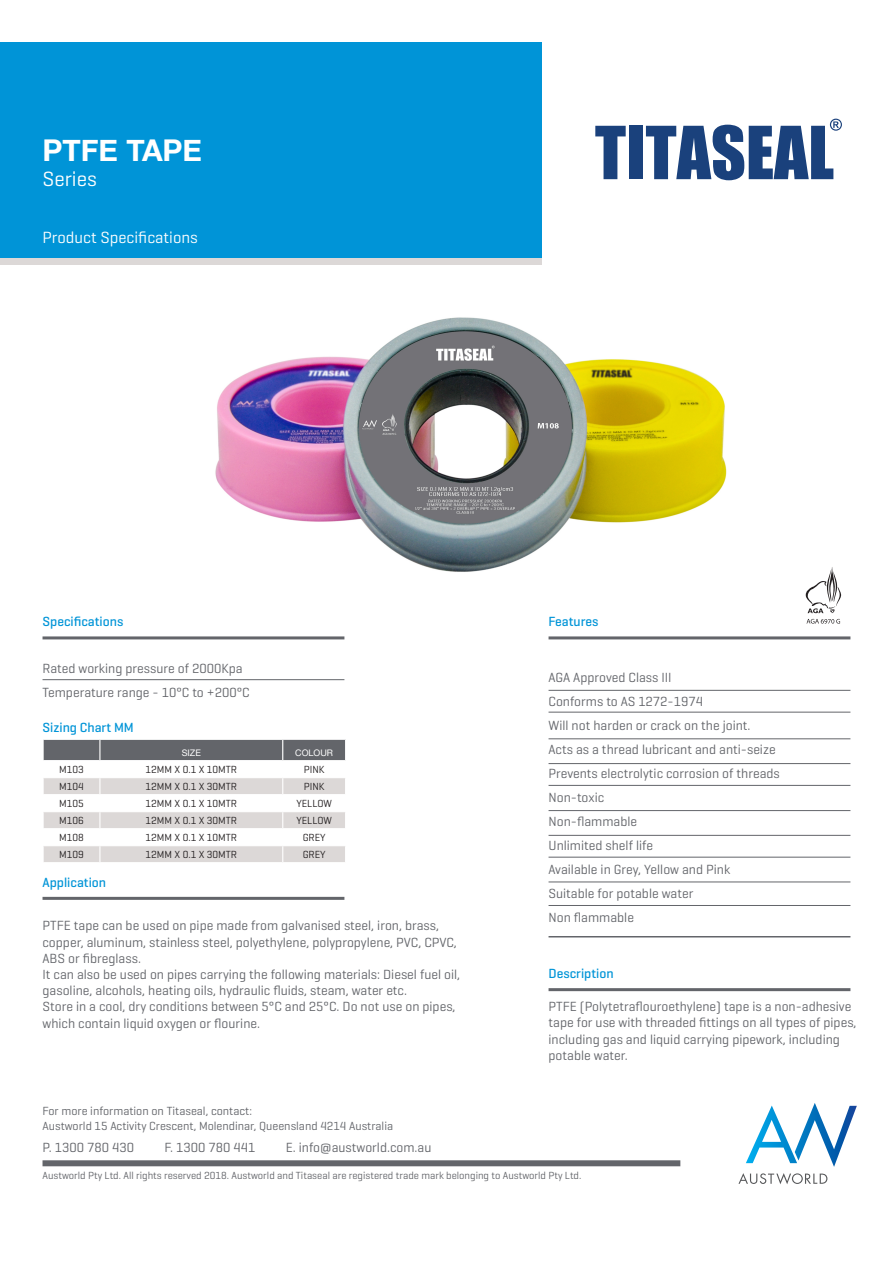
<style>
.page{position:relative;width:893px;height:1263px;background:#fff}
.page>*{position:absolute;margin:0;border:0;box-sizing:border-box;transform-origin:0 0}
.t1{font:700 30px "Helvetica Neue";color:#fff}
.t2{font:21px "Geogrotesque";color:#fff}
.t3{font:16.5px "Geogrotesque";color:#fff}
.t4{font:13.5px/16.2px "Geogrotesque";color:#63656a}
.t5{font:500 13.5px "Geogrotesque";color:#0094d7}
.t6{font:12px/14.4px "Geogrotesque";color:#63656a}
.t7{font:10.5px "Geogrotesque";color:#231f20}
.t8{font:10.5px "Geogrotesque";color:#63656a}
.t9{font:9px "Helvetica Neue";color:#fff}
</style>
<div class="page">
<div style="left:0;top:43px;width:541px;height:215px;background:#0094d7"></div>
<div style="left:43px;top:1160px;width:637px;height:6px;background:#63656a"></div>
<svg style="left:738px;top:1173px;width:89px;height:11px"></svg>
<svg style="left:746px;top:1103px;width:111px;height:64px"></svg>
<svg style="left:595px;top:126px;width:31px;height:53px"></svg>
<div style="left:629px;top:126px;width:14px;height:53px;background:#1a417c"></div>
<svg style="left:646px;top:119px;width:196px;height:61px"></svg>
<div style="left:0;top:258px;width:541px;height:7px;background:#dcd8d7"></div>
<svg style="left:43px;top:739px;width:303px;height:123px"></svg>
<hr style="left:43px;top:760px;width:57px;height:1px;background:#fff">
<hr style="left:100px;top:760px;width:183px;height:1px;background:#fff">
<hr style="left:549px;top:738px;width:301px;height:1px;background:#63656a">
<hr style="left:549px;top:810px;width:301px;height:1px;background:#63656a">
<hr style="left:43px;top:679px;width:301px;height:1px;background:#63656a">
<hr style="left:549px;top:636px;width:301px;height:3px;background:#63656a">
<hr style="left:43px;top:636px;width:301px;height:3px;background:#63656a">
<hr style="left:43px;top:897px;width:301px;height:3px;background:#63656a">
<hr style="left:549px;top:988px;width:301px;height:3px;background:#63656a">
<hr style="left:549px;top:690px;width:301px;height:1px;background:#63656a">
<hr style="left:549px;top:763px;width:301px;height:1px;background:#63656a">
<hr style="left:549px;top:835px;width:301px;height:1px;background:#63656a">
<hr style="left:549px;top:712px;width:301px;height:1px;background:#63656a">
<hr style="left:549px;top:785px;width:301px;height:1px;background:#63656a">
<hr style="left:549px;top:857px;width:301px;height:1px;background:#63656a">
<hr style="left:549px;top:882px;width:301px;height:1px;background:#63656a">
<hr style="left:549px;top:905px;width:301px;height:1px;background:#63656a">
<hr style="left:549px;top:936px;width:301px;height:1px;background:#63656a">
<img style="left:215px;top:317px;width:512px;height:255px">
<svg style="left:805px;top:567px;width:36px;height:57px"></svg>
<p class="t1" style="left:43px;top:127px;width:161px">PTFE TAPE</p>
<p class="t2" style="left:43px;top:166px;width:56px">Series</p>
<p class="t3" style="left:43px;top:227px;width:157px">Product Specifications</p>
<p class="t5" style="left:43px;top:613px;width:82px">Specifications</p>
<p class="t5" style="left:549px;top:613px;width:52px">Features</p>
<p class="t4" style="left:43px;top:659px;width:202px">Rated working pressure of 2000Kpa</p>
<p class="t4" style="left:43px;top:683px;width:209px">Temperature range - 10°C to +200°C</p>
<p class="t4" style="left:549px;top:669px;width:125px">AGA Approved Class III</p>
<p class="t4" style="left:549px;top:693px;width:156px">Conforms to AS 1272-1974</p>
<p class="t4" style="left:549px;top:717px;width:204px">Will not harden or crack on the joint.</p>
<p class="t4" style="left:549px;top:741px;width:229px">Acts as a thread lubricant and anti-seize</p>
<p class="t4" style="left:549px;top:765px;width:233px">Prevents electrolytic corrosion of threads</p>
<p class="t4" style="left:549px;top:789px;width:57px">Non-toxic</p>
<p class="t4" style="left:549px;top:813px;width:90px">Non-flammable</p>
<p class="t4" style="left:549px;top:837px;width:106px">Unlimited shelf life</p>
<p class="t4" style="left:549px;top:861px;width:183px">Available in Grey, Yellow and Pink</p>
<p class="t4" style="left:549px;top:885px;width:146px">Suitable for potable water</p>
<p class="t4" style="left:549px;top:909px;width:87px">Non flammable</p>
<p class="t5" style="left:43px;top:719px;width:93px">Sizing Chart MM</p>
<p class="t9" style="left:182px;top:747px;width:21px">SIZE</p>
<p class="t9" style="left:295px;top:747px;width:39px">COLOUR</p>
<p class="t7" style="left:59px;top:763px;width:26px">M103</p>
<p class="t7" style="left:146px;top:763px;width:93px">12MM X 0.1 X 10MTR</p>
<p class="t7" style="left:304px;top:763px;width:22px">PINK</p>
<p class="t7" style="left:59px;top:780px;width:26px">M104</p>
<p class="t7" style="left:146px;top:780px;width:93px">12MM X 0.1 X 30MTR</p>
<p class="t7" style="left:304px;top:780px;width:22px">PINK</p>
<p class="t7" style="left:59px;top:797px;width:26px">M105</p>
<p class="t7" style="left:146px;top:797px;width:93px">12MM X 0.1 X 10MTR</p>
<p class="t7" style="left:296px;top:797px;width:37px">YELLOW</p>
<p class="t7" style="left:59px;top:814px;width:26px">M106</p>
<p class="t7" style="left:146px;top:814px;width:93px">12MM X 0.1 X 30MTR</p>
<p class="t7" style="left:296px;top:814px;width:37px">YELLOW</p>
<p class="t7" style="left:59px;top:831px;width:26px">M108</p>
<p class="t7" style="left:146px;top:831px;width:93px">12MM X 0.1 X 10MTR</p>
<p class="t7" style="left:303px;top:831px;width:25px">GREY</p>
<p class="t7" style="left:59px;top:848px;width:26px">M109</p>
<p class="t7" style="left:146px;top:848px;width:93px">12MM X 0.1 X 30MTR</p>
<p class="t7" style="left:303px;top:848px;width:25px">GREY</p>
<p class="t5" style="left:43px;top:874px;width:65px">Application</p>
<p class="t4" style="left:43px;top:917px;width:416px">PTFE tape can be used on pipe made from galvanised steel, iron, brass, copper, aluminum, stainless steel, polyethylene, polypropylene, PVC, CPVC,<br>ABS or fibreglass.</p>
<p class="t4" style="left:43px;top:966px;width:419px">It can also be used on pipes carrying the following materials: Diesel fuel oil, gasoline, alcohols, heating oils, hydraulic fluids, steam, water etc.</p>
<p class="t4" style="left:43px;top:998px;width:415px">Store in a cool, dry conditions between 5°C and 25°C. Do not use on pipes, which contain liquid oxygen or flourine.</p>
<p class="t4" style="left:548px;top:998px;width:310px">PTFE (Polytetraflouroethylene) tape is a non-adhesive tape for use with threaded fittings on all types of pipes, including gas and liquid carrying pipework, including potable water.</p>
<p class="t5" style="left:549px;top:965px;width:67px">Description</p>
<p class="t6" style="left:43px;top:1103px;width:352px">For more information on Titaseal, contact:<br>Austworld 15 Activity Crescent, Molendinar, Queensland 4214 Australia</p>
<p class="t8" style="left:43px;top:1169px;width:540px">Austworld Pty Ltd. All rights reserved 2018. Austworld and Titaseal are registered trade mark belonging to Austworld Pty Ltd.</p>
<p class="t4" style="left:43px;top:1138px;width:93px">P. 1300 780 430</p>
<p class="t4" style="left:164px;top:1138px;width:93px">F. 1300 780 441</p>
<p class="t4" style="left:286px;top:1138px;width:147px">E. info@austworld.com.au</p>
</div>
